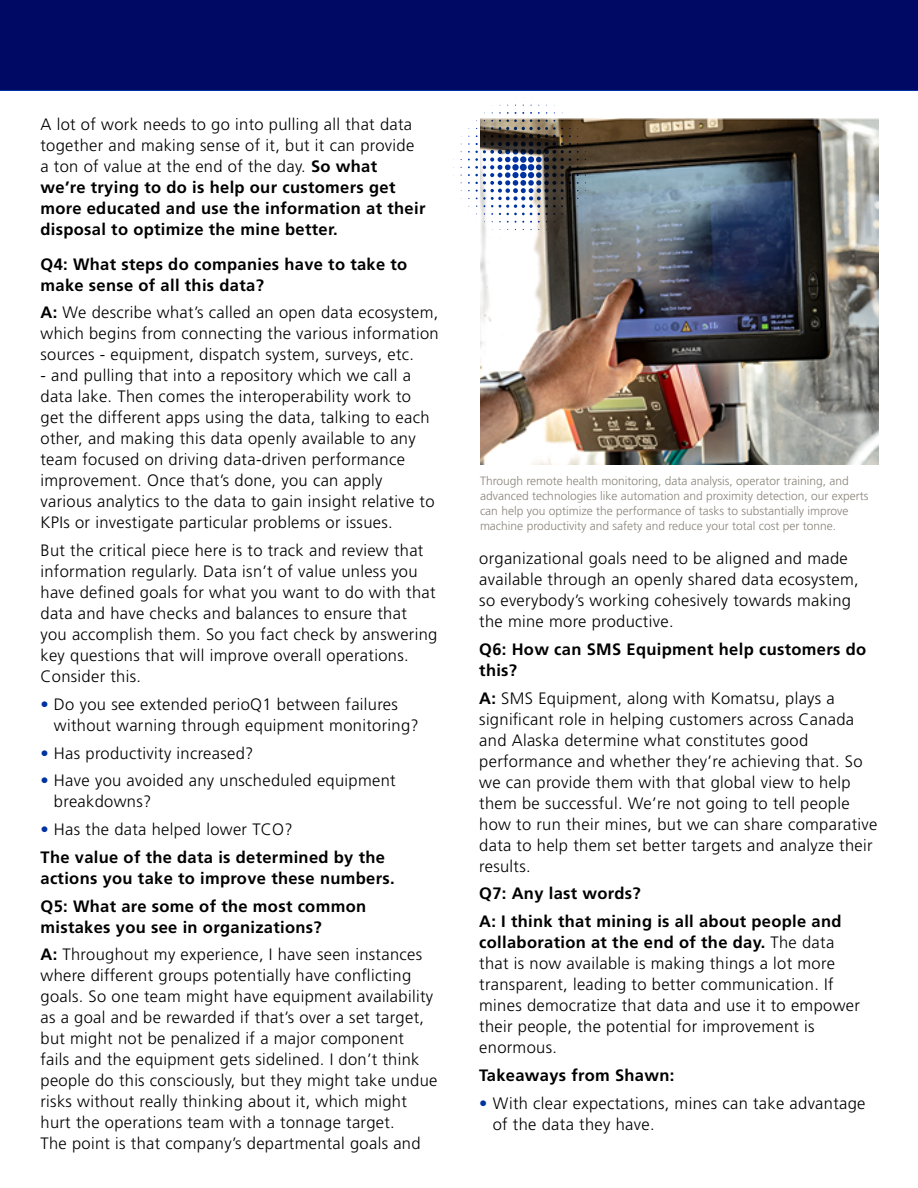
<style>
.page{position:relative;width:918px;height:1188px;background:#fff}
.page>*{position:absolute;margin:0;border:0;box-sizing:border-box;transform-origin:0 0}
.t1{font:300 16.5px/21px "Frutiger LT Std";letter-spacing:.02em;color:#000}
.t2{font:700 16.5px/21px "Frutiger LT Std";letter-spacing:.02em;color:#000}
.t3{font:300 12px/15px "Frutiger LT Std";color:#8a857a}
.s1{font-weight:300}
.s2{font-weight:700}
.s3{color:#0033a0}
.s4{font-weight:300;color:#0033a0}
</style>
<div class="page">
<img style="left:480px;top:118px;width:398px;height:346px">
<svg style="left:577px;top:159px;width:2px;height:9px"></svg>
<img style="left:468px;top:112px;width:103px;height:103px">
<div style="left:0;top:0;width:918px;height:91px;background:#000a65"></div>
<p class="t2" style="left:40px;top:114px;width:386px"><span class="s1">A lot of work needs to go into pulling all that data together and making sense of it, but it can provide a ton of value at the end of the day.</span> So what we’re trying to do is help our customers get more educated and use the information at their disposal to optimize the mine better.</p>
<p class="t2" style="left:40px;top:253px;width:368px">Q4: What steps do companies have to take to make sense of all this data?</p>
<p class="t1" style="left:40px;top:302px;width:400px;text-align:justify"><span class="s2">A:</span> We describe what’s called an open data ecosystem, which begins from connecting the various information sources - equipment, dispatch system, surveys, etc.</p>
<p class="t1" style="left:40px;top:365px;width:396px">- and pulling that into a repository which we call a data lake. Then comes the interoperability work to get the different apps using the data, talking to each other, and making this data openly available to any team focused on driving data-driven performance improvement. Once that’s done, you can apply various analytics to the data to gain insight relative to KPIs or investigate particular problems or issues.</p>
<p class="t1" style="left:40px;top:540px;width:398px">But the critical piece here is to track and review that information regularly. Data isn’t of value unless you have defined goals for what you want to do with that data and have checks and balances to ensure that<br>you accomplish them. So you fact check by answering key questions that will improve overall operations.<br>Consider this.</p>
<p class="t1" style="left:54px;top:694px;width:366px;text-indent:-13px"><span class="s3">•</span> Do you see extended perioQ1 between failures without warning through equipment monitoring?</p>
<p class="t1" style="left:40px;top:743px;width:215px"><span class="s3">•</span> Has productivity increased?</p>
<p class="t1" style="left:54px;top:770px;width:343px;text-indent:-13px"><span class="s3">•</span> Have you avoided any unscheduled equipment breakdowns?</p>
<p class="t2" style="left:40px;top:816px;width:346px;line-height:27.8px"><span class="s4">•</span> <span class="s1">Has the data helped lower TCO?<br></span>The value of the data is determined by the</p>
<p class="t2" style="left:40px;top:864px;width:356px;line-height:27.8px">actions you take to improve these numbers.<br>Q5: What are some of the most common</p>
<p class="t1" style="left:40px;top:913px;width:383px;line-height:27.8px"><span class="s2">mistakes you see in organizations?<br>A:</span> Throughout my experience, I have seen instances</p>
<p class="t1" style="left:40px;top:965px;width:399px">where different groups potentially have conflicting goals. So one team might have equipment availability as a goal and be rewarded if that’s over a set target, but might not be penalized if a major component<br>fails and the equipment gets sidelined. I don’t think people do this consciously, but they might take undue risks without really thinking about it, which might hurt the operations team with a tonnage target.<br>The point is that company’s departmental goals and</p>
<p class="t3" style="left:480px;top:474px;width:390px">Through remote health monitoring, data analysis, operator training, and advanced technologies like automation and proximity detection, our experts can help you optimize the performance of tasks to substantially improve machine productivity and safety and reduce your total cost per tonne.</p>
<p class="t1" style="left:479px;top:548px;width:381px">organizational goals need to be aligned and made available through an openly shared data ecosystem, so everybody’s working cohesively towards making the mine more productive.</p>
<p class="t2" style="left:479px;top:639px;width:388px">Q6: How can SMS Equipment help customers do this?</p>
<p class="t1" style="left:479px;top:688px;width:400px"><span class="s2">A:</span> SMS Equipment, along with Komatsu, plays a significant role in helping customers across Canada and Alaska determine what constitutes good performance and whether they’re achieving that. So we can provide them with that global view to help them be successful. We’re not going to tell people how to run their mines, but we can share comparative data to help them set better targets and analyze their results.</p>
<p class="t2" style="left:479px;top:880px;width:364px;line-height:27.8px">Q7: Any last words?<br>A: I think that mining is all about people and</p>
<p class="t1" style="left:479px;top:932px;width:382px"><span class="s2">collaboration at the end of the day.</span> The data that is now available is making things a lot more transparent, leading to better communication. If mines democratize that data and use it to empower their people, the potential for improvement is enormous.</p>
<p class="t2" style="left:479px;top:1065px;width:197px">Takeaways from Shawn:</p>
<p class="t1" style="left:493px;top:1093px;width:374px;text-indent:-13px"><span class="s3">•</span> With clear expectations, mines can take advantage of the data they have.</p>
</div>
